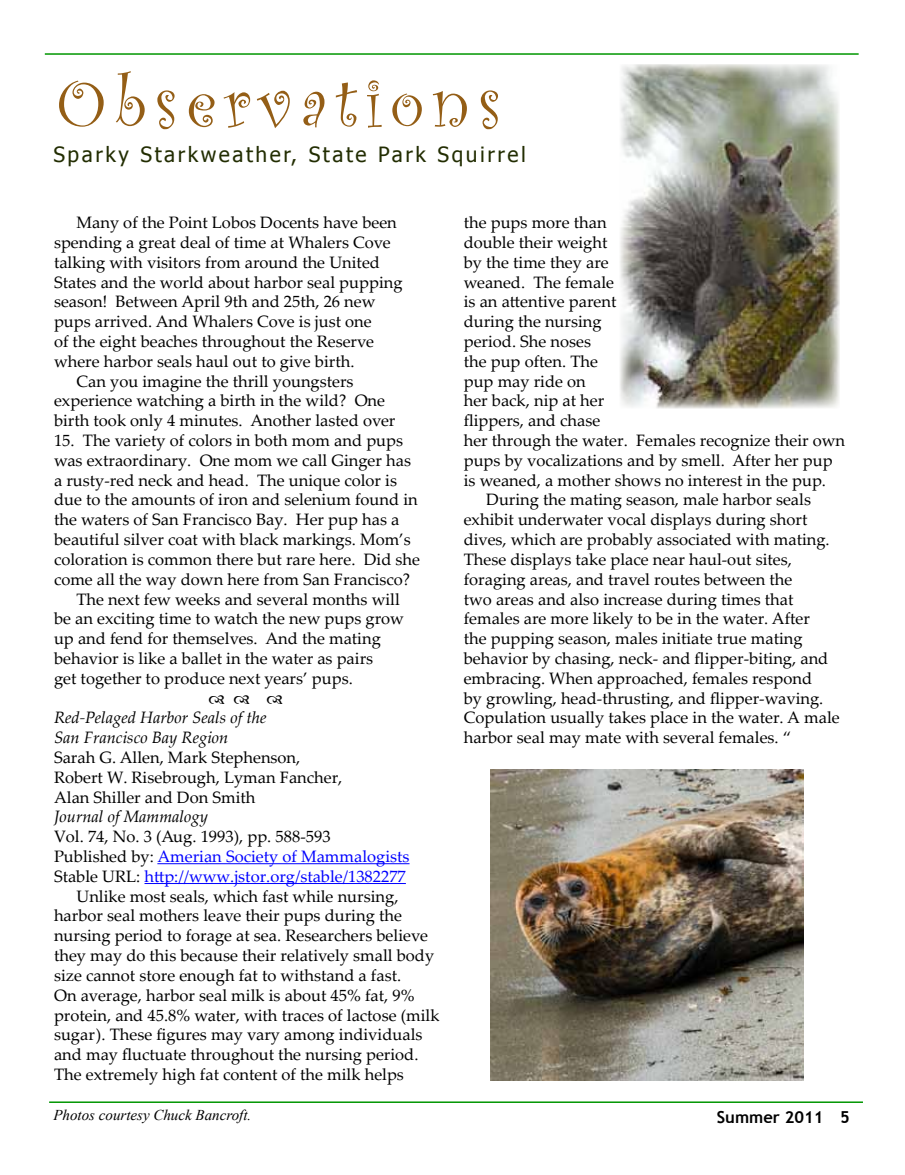
<style>
.page{position:relative;width:905px;height:1175px;background:#fff}
.page>*{position:absolute;margin:0;border:0;box-sizing:border-box;transform-origin:0 0}
.t1{font:72px "Curlz";letter-spacing:.12em;color:#945e16}
.t2{font:21px "Tahoma";letter-spacing:.12em;color:#222d02}
.t3{font:16.5px/19.8px "Palatino Linotype";color:#000}
.t4{font:16.5px "Palatino Linotype";color:#00f}
.t5{font:italic 16.5px/19.8px "Palatino Linotype";color:#000}
.t6{font:700 16.5px "Trebuchet MS";color:#000}
.t7{font:italic 15px "Times New Roman";color:#000}
.s1{color:#000}
</style>
<div class="page">
<hr style="left:49px;top:1101px;width:813px;height:1px;background:#009600">
<hr style="left:45px;top:53px;width:813px;height:2px;background:#009600">
<hr style="left:157px;top:863px;width:252px;height:1px;background:#00f">
<hr style="left:144px;top:883px;width:262px;height:1px;background:#00f">
<img style="left:620px;top:64px;width:219px;height:344px">
<img style="left:490px;top:769px;width:313px;height:311px">
<h1 class="t1" style="left:56px;top:52px;width:445px">Observations</h1>
<p class="t2" style="left:53px;top:140px;width:474px">Sparky Starkweather, State Park Squirrel</p>
<p class="t3" style="left:76px;top:212px;width:322px">Many of the Point Lobos Docents have been</p>
<p class="t3" style="left:54px;top:232px;width:338px">spending a great deal of time at Whalers Cove</p>
<p class="t3" style="left:54px;top:252px;width:327px">talking with visitors from around the United</p>
<p class="t3" style="left:54px;top:271px;width:350px">States and the world about harbor seal pupping</p>
<p class="t3" style="left:54px;top:291px;width:323px">season! Between April 9th and 25th, 26 new</p>
<p class="t3" style="left:54px;top:311px;width:319px">pups arrived. And Whalers Cove is just one</p>
<p class="t3" style="left:54px;top:331px;width:321px">of the eight beaches throughout the Reserve</p>
<p class="t3" style="left:54px;top:351px;width:302px">where harbor seals haul out to give birth.</p>
<p class="t3" style="left:76px;top:370px;width:278px">Can you imagine the thrill youngsters</p>
<p class="t3" style="left:54px;top:390px;width:332px">experience watching a birth in the wild? One</p>
<p class="t3" style="left:54px;top:410px;width:343px">birth took only 4 minutes. Another lasted over</p>
<p class="t3" style="left:54px;top:430px;width:350px">15. The variety of colors in both mom and pups</p>
<p class="t3" style="left:54px;top:450px;width:358px">was extraordinary. One mom we call Ginger has</p>
<p class="t3" style="left:54px;top:469px;width:344px">a rusty-red neck and head. The unique color is</p>
<p class="t3" style="left:54px;top:489px;width:365px">due to the amounts of iron and selenium found in</p>
<p class="t3" style="left:54px;top:509px;width:347px">the waters of San Francisco Bay. Her pup has a</p>
<p class="t3" style="left:54px;top:529px;width:358px">beautiful silver coat with black markings. Mom’s</p>
<p class="t3" style="left:54px;top:549px;width:367px">coloration is common there but rare here. Did she</p>
<p class="t3" style="left:54px;top:568px;width:358px">come all the way down here from San Francisco?</p>
<p class="t3" style="left:76px;top:588px;width:325px">The next few weeks and several months will</p>
<p class="t3" style="left:54px;top:608px;width:351px">be an exciting time to watch the new pups grow</p>
<p class="t3" style="left:54px;top:628px;width:328px">up and fend for themselves. And the mating</p>
<p class="t3" style="left:54px;top:648px;width:321px">behavior is like a ballet in the water as pairs</p>
<p class="t3" style="left:54px;top:667px;width:300px">get together to produce next years’ pups.</p>
<p class="t5" style="left:54px;top:707px;width:214px">Red-Pelaged Harbor Seals of the<br>San Francisco Bay Region</p>
<p class="t3" style="left:54px;top:747px;width:290px">Sarah G. Allen, Mark Stephenson,<br>Robert W. Risebrough, Lyman Fancher,<br>Alan Shiller and Don Smith</p>
<p class="t5" style="left:54px;top:806px;width:155px">Journal of Mammalogy</p>
<p class="t3" style="left:54px;top:826px;width:278px">Vol. 74, No. 3 (Aug. 1993), pp. 588-593</p>
<p class="t4" style="left:54px;top:844px;width:357px"><span class="s1">Published by:</span> Amerian Society of Mammalogists</p>
<p class="t4" style="left:54px;top:864px;width:353px"><span class="s1">Stable URL:</span> http://www.jstor.org/stable/1382277</p>
<p class="t3" style="left:76px;top:885px;width:323px">Unlike most seals, which fast while nursing,</p>
<p class="t3" style="left:54px;top:905px;width:349px">harbor seal mothers leave their pups during the</p>
<p class="t3" style="left:54px;top:925px;width:375px">nursing period to forage at sea. Researchers believe</p>
<p class="t3" style="left:54px;top:945px;width:381px">they may do this because their relatively small body</p>
<p class="t3" style="left:54px;top:964px;width:349px">size cannot store enough fat to withstand a fast.</p>
<p class="t3" style="left:54px;top:984px;width:362px">On average, harbor seal milk is about 45% fat, 9%</p>
<p class="t3" style="left:54px;top:1004px;width:387px">protein, and 45.8% water, with traces of lactose (milk</p>
<p class="t3" style="left:54px;top:1024px;width:370px">sugar). These figures may vary among individuals</p>
<p class="t3" style="left:54px;top:1044px;width:366px">and may fluctuate throughout the nursing period.</p>
<p class="t3" style="left:54px;top:1063px;width:351px">The extremely high fat content of the milk helps</p>
<p class="t3" style="left:463px;top:212px;width:144px">the pups more than</p>
<p class="t3" style="left:463px;top:232px;width:145px">double their weight</p>
<p class="t3" style="left:463px;top:252px;width:147px">by the time they are</p>
<p class="t3" style="left:463px;top:271px;width:152px">weaned. The female</p>
<p class="t3" style="left:463px;top:291px;width:154px">is an attentive parent</p>
<p class="t3" style="left:463px;top:311px;width:139px">during the nursing</p>
<p class="t3" style="left:463px;top:331px;width:129px">period. She noses</p>
<p class="t3" style="left:463px;top:351px;width:136px">the pup often. The</p>
<p class="t3" style="left:463px;top:370px;width:124px">pup may ride on</p>
<p class="t3" style="left:463px;top:390px;width:142px">her back, nip at her</p>
<p class="t3" style="left:463px;top:410px;width:138px">flippers, and chase</p>
<p class="t3" style="left:463px;top:430px;width:383px">her through the water. Females recognize their own</p>
<p class="t3" style="left:463px;top:450px;width:370px">pups by vocalizations and by smell. After her pup</p>
<p class="t3" style="left:463px;top:469px;width:364px">is weaned, a mother shows no interest in the pup.</p>
<p class="t3" style="left:486px;top:489px;width:326px">During the mating season, male harbor seals</p>
<p class="t3" style="left:463px;top:509px;width:345px">exhibit underwater vocal displays during short</p>
<p class="t3" style="left:463px;top:529px;width:367px">dives, which are probably associated with mating.</p>
<p class="t3" style="left:463px;top:549px;width:330px">These displays take place near haul-out sites,</p>
<p class="t3" style="left:463px;top:568px;width:330px">foraging areas, and travel routes between the</p>
<p class="t3" style="left:463px;top:588px;width:331px">two areas and also increase during times that</p>
<p class="t3" style="left:463px;top:608px;width:348px">females are more likely to be in the water. After</p>
<p class="t3" style="left:463px;top:628px;width:340px">the pupping season, males initiate true mating</p>
<p class="t3" style="left:463px;top:648px;width:366px">behavior by chasing, neck- and flipper-biting, and</p>
<p class="t3" style="left:463px;top:667px;width:350px">embracing. When approached, females respond</p>
<p class="t3" style="left:463px;top:687px;width:361px">by growling, head-thrusting, and flipper-waving.</p>
<p class="t3" style="left:463px;top:707px;width:377px">Copulation usually takes place in the water. A male</p>
<p class="t3" style="left:463px;top:727px;width:329px">harbor seal may mate with several females. “</p>
<p class="t7" style="left:53px;top:1104px;width:199px">Photos courtesy Chuck Bancroft.</p>
<p class="t6" style="left:717px;top:1106px;width:134px">Summer 2011 5</p>
</div>
